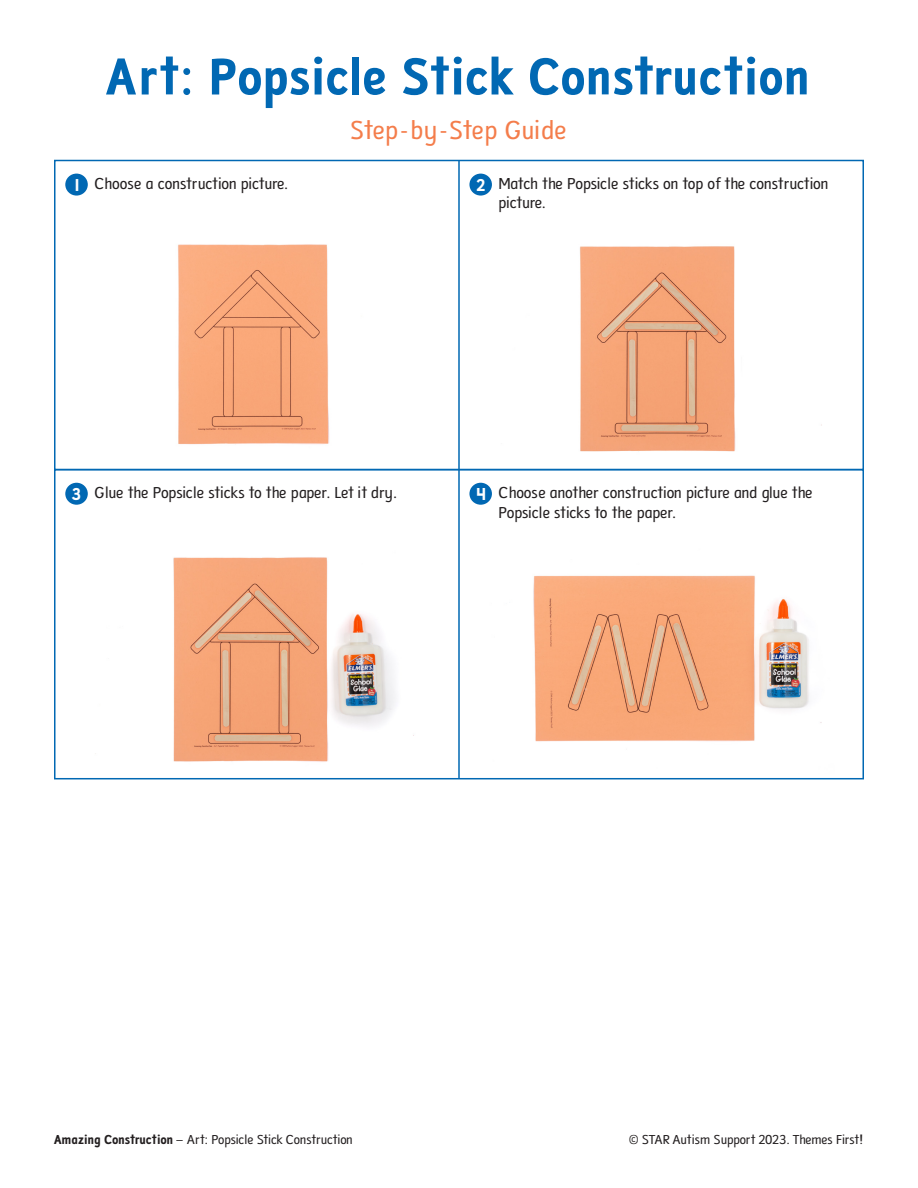
<style>
.page{position:relative;width:918px;height:1188px;background:#fff}
.page>*{position:absolute;margin:0;border:0;box-sizing:border-box;transform-origin:0 0}
.Header_4_-_Color_Bold_36pt{font:54px "Folder Bold Primary";letter-spacing:-.03em;color:#0168b3}
.VS_Header_Description_18pt{font:27px "Folder Reg Primary";letter-spacing:-.025em;color:#f47d4b}
.Footer_1_-_Doc_Title{font:18px "Folder Bold Primary";color:#fff}
.Instructions_2_-_Body_Content{font:16.5px/19.5px "Folder Reg Primary";letter-spacing:-.04em;color:#231f20}
.t1{font:13.5px "Folder Reg Primary";letter-spacing:-.03em;color:#231f20}
.s1{font-family:"Folder Bold Primary"}
</style>
<div class="page">
<div style="left:54px;top:160px;width:810px;height:310px;border:2px solid #0168b3"></div>
<div style="left:54px;top:469px;width:810px;height:310px;border:2px solid #0168b3"></div>
<div style="left:469px;top:483px;width:23px;height:22px;background:#0168b3;border-radius:50%"></div>
<div style="left:469px;top:174px;width:23px;height:22px;background:#0168b3;border-radius:50%"></div>
<div style="left:65px;top:483px;width:23px;height:22px;background:#0168b3;border-radius:50%"></div>
<div style="left:65px;top:174px;width:23px;height:22px;background:#0168b3;border-radius:50%"></div>
<hr style="left:458px;top:160px;width:2px;height:618px;background:#0168b3">
<img style="left:580px;top:246px;width:242px;height:206px">
<img style="left:533px;top:575px;width:289px;height:167px">
<img style="left:178px;top:244px;width:151px;height:201px">
<img style="left:95px;top:557px;width:319px;height:205px">
<p class="Header_4_-_Color_Bold_36pt" style="left:106px;top:46px;width:707px">Art: Popsicle Stick Construction</p>
<p class="VS_Header_Description_18pt" style="left:351px;top:115px;width:218px">Step-by-Step Guide</p>
<p class="Instructions_2_-_Body_Content" style="left:499px;top:174px;width:332px">Match the Popsicle sticks on top of the construction picture.</p>
<p class="Footer_1_-_Doc_Title" style="left:73px;top:175px;width:9px">1</p>
<p class="Instructions_2_-_Body_Content" style="left:94px;top:174px;width:196px">Choose a construction picture.</p>
<p class="Footer_1_-_Doc_Title" style="left:476px;top:175px;width:11px">2</p>
<p class="Footer_1_-_Doc_Title" style="left:72px;top:484px;width:12px">3</p>
<p class="Instructions_2_-_Body_Content" style="left:94px;top:483px;width:305px">Glue the Popsicle sticks to the paper. Let it dry.</p>
<p class="Instructions_2_-_Body_Content" style="left:499px;top:483px;width:316px">Choose another construction picture and glue the<br>Popsicle sticks to the paper.</p>
<p class="Footer_1_-_Doc_Title" style="left:476px;top:484px;width:11px">4</p>
<p class="t1" style="left:54px;top:1132px;width:301px"><span class="s1">Amazing Construction</span> – Art: Popsicle Stick Construction</p>
<p class="t1" style="left:629px;top:1132px;width:237px">© STAR Autism Support 2023. Themes First!</p>
</div>
